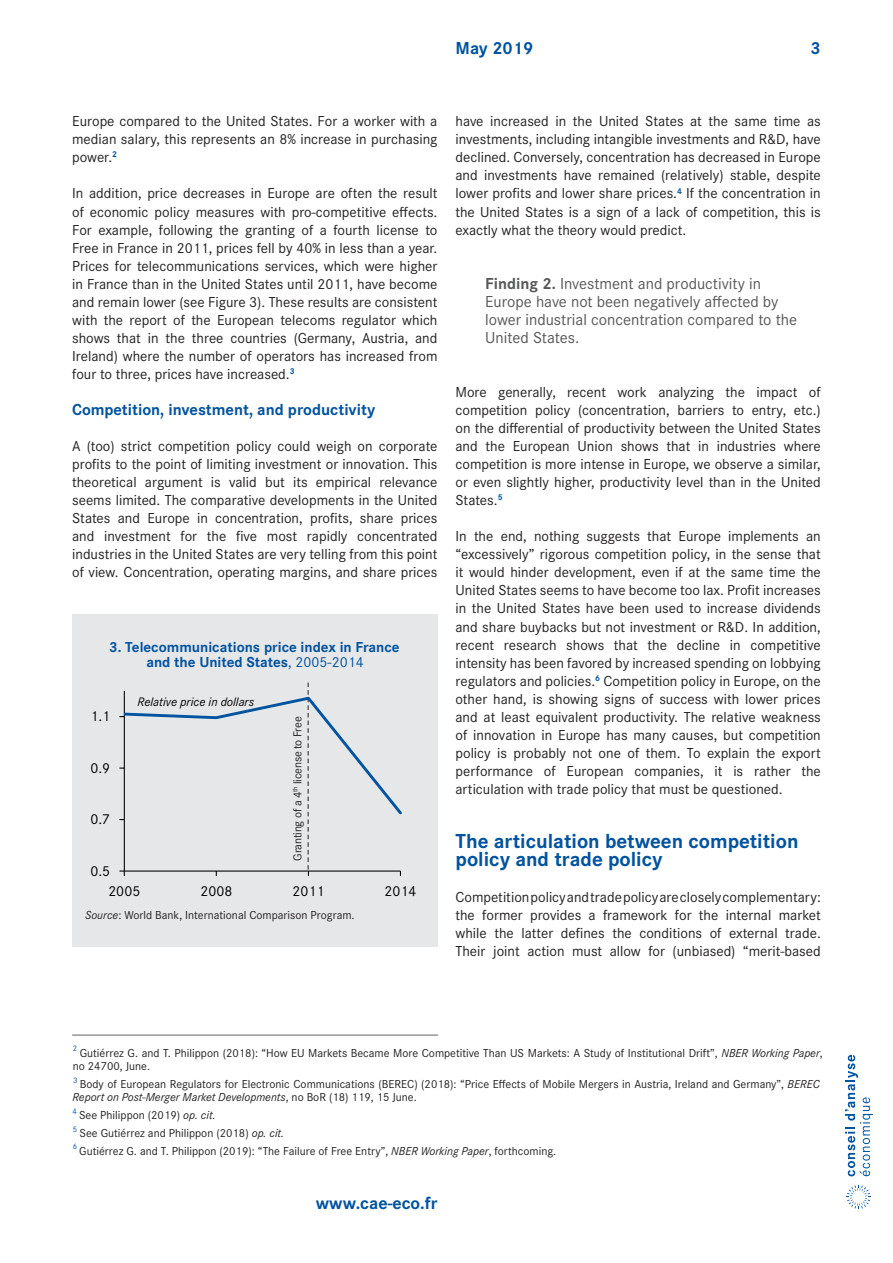
<style>
.page{position:relative;width:893px;height:1263px;background:#fff}
.page>*{position:absolute;margin:0;border:0;box-sizing:border-box;transform-origin:0 0}
.Intertitre___Niveau{font:700 21px/18px "Corporate S";color:#0153a0}
.t1{font:700 18px "Corporate S";color:#0153a0}
.Texte___Exergue{font:16.5px/18px "Corporate S";color:#57585a}
.Intertitre___Niveau-2{font:700 16.5px "Corporate S";color:#0153a0}
.Texte___Normal{font:15px/18px "Corporate S";color:#231f20;text-align:justify}
.Illustration___Titre{font:700 15px/15px "Corporate S";color:#0153a0;text-align:center}
.t2{font:15px "Corporate S";color:#000}
.t3{font:italic 12.75px "Corporate S";color:#000}
.Texte___Note_BdP_sui{font:12px/13.5px "Corporate S";color:#231f20}
.Texte___Note_BdP{font:12px/13.5px "Corporate S";color:#231f20}
.Illustration___Sourc{font:12px "Corporate S";color:#231f20}
.Texte___Normal-2{font:12px "Corporate S";letter-spacing:-.02em;color:#231f20}
.Texte___Note_BdP_sui-2{font:8.25px "Corporate S";color:#0153a0}
.Texte___Note_BdP-2{font:8.25px "Corporate S";color:#0153a0}
.s1{font-weight:400}
.s2{font-style:italic}
.s3{font-weight:700}
</style>
<div class="page">
<svg style="left:845px;top:1055px;width:28px;height:121px"></svg>
<svg style="left:847px;top:1185px;width:24px;height:24px"></svg>
<hr style="left:72px;top:1035px;width:366px;height:1px;background:#636366">
<div style="left:72px;top:615px;width:365px;height:332px;background:#e6e7e9"></div>
<svg style="left:119px;top:682px;width:283px;height:194px"></svg>
<p class="t1" style="left:455px;top:36px;width:79px">May 2019</p>
<p class="t1" style="left:810px;top:36px;width:12px">3</p>
<p class="Texte___Normal" style="left:72px;top:112px;width:367px">Europe compared to the United States. For a worker with a median salary, this represents an 8% increase in purchasing power.<sup>2</sup></p>
<p class="Texte___Normal" style="left:72px;top:184px;width:367px">In addition, price decreases in Europe are often the result of economic policy measures with pro-competitive effects.<br>For example, following the granting of a fourth license to Free in France in 2011, prices fell by 40% in less than a year.<br>Prices for telecommunications services, which were higher in France than in the United States until 2011, have become and remain lower (see Figure 3). These results are consistent with the report of the European telecoms regulator which shows that in the three countries (Germany, Austria, and Ireland) where the number of operators has increased from four to three, prices have increased.<sup>3</sup></p>
<p class="Intertitre___Niveau-2" style="left:72px;top:398px;width:305px">Competition, investment, and productivity</p>
<p class="Texte___Normal" style="left:72px;top:436px;width:367px">A (too) strict competition policy could weigh on corporate profits to the point of limiting investment or innovation. This theoretical argument is valid but its empirical relevance seems limited. The comparative developments in the United States and Europe in concentration, profits, share prices and investment for the five most rapidly concentrated industries in the United States are very telling from this point of view. Concentration, operating margins, and share prices</p>
<p class="Illustration___Titre" style="left:109px;top:639px;width:292px">3. Telecommunications price index in France and the United States<span class="s1">, 2005-2014</span></p>
<p class="t2" style="left:91px;top:706px;width:21px">1.1</p>
<p class="t2" style="left:91px;top:758px;width:21px">0.9</p>
<p class="t2" style="left:91px;top:809px;width:21px">0.7</p>
<p class="t2" style="left:91px;top:861px;width:21px">0.5</p>
<p class="t3" style="left:137px;top:694px;width:118px">Relative price in dollars</p>
<p class="Texte___Normal-2" style="left:290px;top:860px;width:145px;rotate:-90deg">Granting of a 4<sup>th</sup> license to Free</p>
<p class="t2" style="left:108px;top:881px;width:33px">2005</p>
<p class="t2" style="left:200px;top:881px;width:33px">2008</p>
<p class="t2" style="left:292px;top:881px;width:33px">2011</p>
<p class="t2" style="left:384px;top:881px;width:33px">2014</p>
<p class="Illustration___Sourc" style="left:85px;top:907px;width:271px"><span class="s2">Source</span>: World Bank, International Comparison Program.</p>
<p class="Texte___Normal" style="left:455px;top:112px;width:367px">have increased in the United States at the same time as investments, including intangible investments and R&amp;D, have declined. Conversely, concentration has decreased in Europe and investments have remained (relatively) stable, despite lower profits and lower share prices.<sup>4</sup> If the concentration in the United States is a sign of a lack of competition, this is exactly what the theory would predict.</p>
<p class="Texte___Exergue" style="left:485px;top:274px;width:313px"><span class="s3">Finding 2.</span> Investment and productivity in Europe have not been negatively affected by lower industrial concentration compared to the United States.</p>
<p class="Texte___Normal" style="left:455px;top:382px;width:367px">More generally, recent work analyzing the impact of competition policy (concentration, barriers to entry, etc.) on the differential of productivity between the United States and the European Union shows that in industries where competition is more intense in Europe, we observe a similar, or even slightly higher, productivity level than in the United States.<sup>5</sup></p>
<p class="Texte___Normal" style="left:455px;top:527px;width:367px">In the end, nothing suggests that Europe implements an “excessively” rigorous competition policy, in the sense that it would hinder development, even if at the same time the United States seems to have become too lax. Profit increases in the United States have been used to increase dividends and share buybacks but not investment or R&amp;D. In addition, recent research shows that the decline in competitive intensity has been favored by increased spending on lobbying regulators and policies.<sup>6</sup> Competition policy in Europe, on the other hand, is showing signs of success with lower prices and at least equivalent productivity. The relative weakness of innovation in Europe has many causes, but competition policy is probably not one of them. To explain the export performance of European companies, it is rather the articulation with trade policy that must be questioned.</p>
<p class="Intertitre___Niveau" style="left:455px;top:831px;width:345px">The articulation between competition policy and trade policy</p>
<p class="Texte___Normal" style="left:455px;top:888px;width:367px">Competition policy and trade policy are closely complementary: the former provides a framework for the internal market while the latter defines the conditions of external trade.<br>Their joint action must allow for (unbiased) “merit-based</p>
<p class="Texte___Note_BdP-2" style="left:73px;top:1043px;width:6px">2</p>
<p class="Texte___Note_BdP" style="left:73px;top:1045px;width:751px;text-indent:7px">Gutiérrez G. and T. Philippon (2018): “How EU Markets Became More Competitive Than US Markets: A Study of Institutional Drift”, <span class="s2">NBER Working Paper</span>, no 24700, June.</p>
<p class="Texte___Note_BdP_sui-2" style="left:73px;top:1074px;width:6px">3</p>
<p class="Texte___Note_BdP_sui" style="left:73px;top:1077px;width:749px;text-indent:7px">Body of European Regulators for Electronic Communications (BEREC) (2018): “Price Effects of Mobile Mergers in Austria, Ireland and Germany”, <span class="s2">BEREC<br>Report on Post-Merger Market Developments</span>, no BoR (18) 119, 15 June.</p>
<p class="Texte___Note_BdP_sui-2" style="left:73px;top:1105px;width:6px">4</p>
<p class="Texte___Note_BdP_sui" style="left:79px;top:1108px;width:138px">See Philippon (2019) <span class="s2">op. cit.</span></p>
<p class="Texte___Note_BdP_sui-2" style="left:73px;top:1123px;width:6px">5</p>
<p class="Texte___Note_BdP_sui" style="left:79px;top:1126px;width:206px">See Gutiérrez and Philippon (2018) <span class="s2">op. cit.</span></p>
<p class="Texte___Note_BdP_sui-2" style="left:73px;top:1141px;width:6px">6</p>
<p class="Texte___Note_BdP_sui" style="left:79px;top:1143px;width:479px">Gutiérrez G. and T. Philippon (2019): “The Failure of Free Entry”, <span class="s2">NBER Working Paper</span>, forthcoming.</p>
<p class="t1" style="left:316px;top:1190px;width:123px">www.cae-eco.fr</p>
</div>
